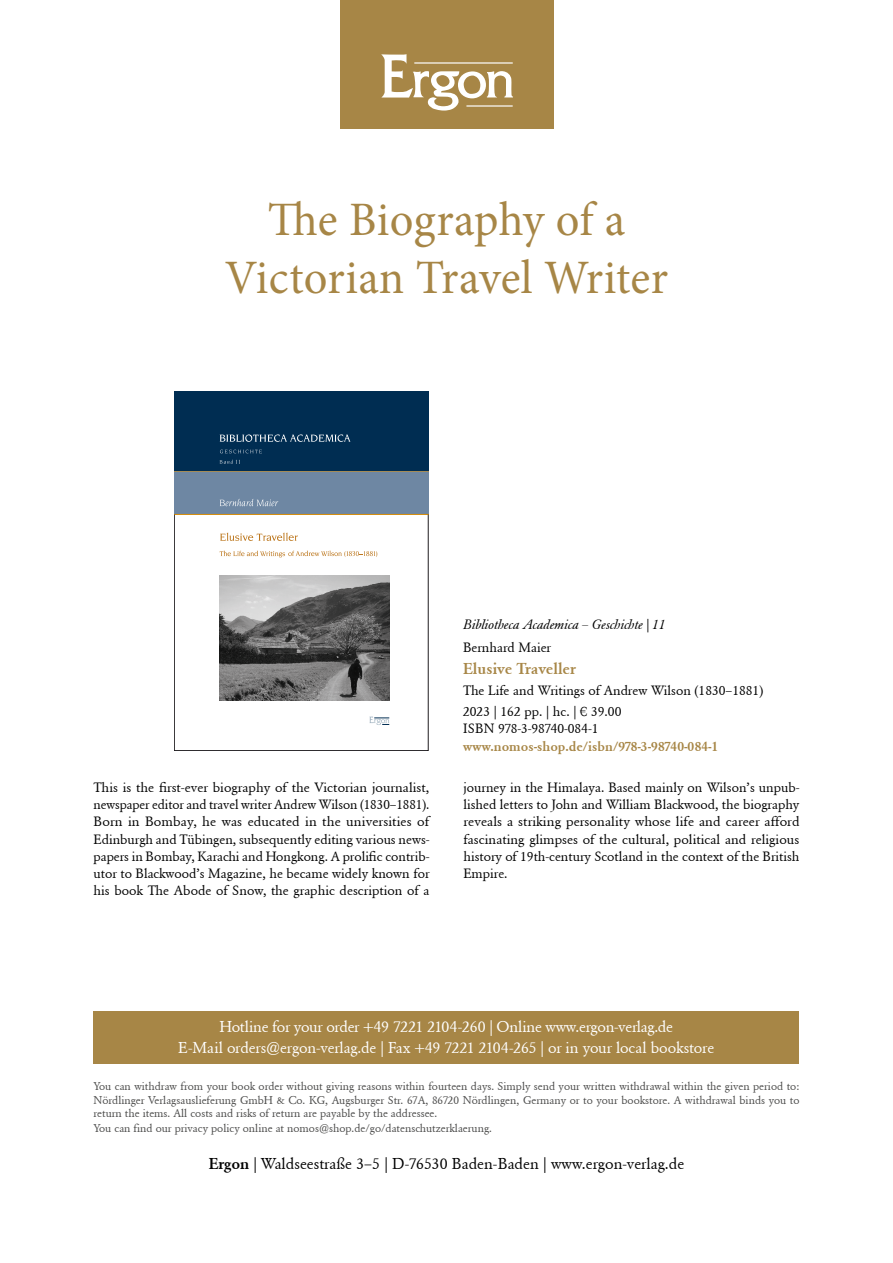
<style>
.page{position:relative;width:893px;height:1263px;background:#fff}
.page>*{position:absolute;margin:0;border:0;box-sizing:border-box;transform-origin:0 0}
.t1{font:48px/57.6px "Minion Pro";letter-spacing:.005em;color:#a78646;text-align:center}
.t2{font:15.75px/21px "Ergon Unicode";letter-spacing:-.015em;color:#fff;text-align:center}
.t3{font:15.75px "Ergon Unicode";color:#000}
.t4{font:700 15.75px "Ergon Unicode";color:#a78646}
.t5{font:13.5px/17.2px "Ergon Unicode";color:#000;text-align:justify}
.t6{font:700 13.5px "Ergon Unicode";color:#a78646}
.t7{font:italic 13.5px "Ergon Unicode";color:#000}
.t8{font:11.25px/13.5px "Ergon Unicode";color:#4a4a49;text-align:justify}
.s1{font-weight:700}
</style>
<div class="page">
<div style="left:94px;top:1011px;width:705px;height:52px;background:#a78646"></div>
<div style="left:340px;top:0;width:214px;height:129px;background:#a78646"></div>
<svg style="left:381px;top:54px;width:132px;height:57px"></svg>
<hr style="left:466px;top:105px;width:47px;height:2px;background:#fff">
<hr style="left:414px;top:62px;width:99px;height:2px;background:#fff">
<svg style="left:174px;top:392px;width:254px;height:122px"></svg>
<svg style="left:174px;top:514px;width:254px;height:237px"></svg>
<h1 class="t1" style="left:225px;top:192px;width:445px">The Biography of a<br>Victorian Travel Writer</h1>
<p class="t7" style="left:463px;top:616px;width:204px">Bibliotheca Academica – Geschichte | 11</p>
<p class="t5" style="left:463px;top:638px;width:89px">Bernhard Maier</p>
<p class="t4" style="left:463px;top:657px;width:114px">Elusive Traveller</p>
<p class="t5" style="left:463px;top:679px;width:302px;line-height:21.5px">The Life and Writings of Andrew Wilson (1830–1881)<br>2023 | 162 pp. | hc. | € 39.00</p>
<p class="t5" style="left:463px;top:719px;width:137px">ISBN 978-3-98740-084-1</p>
<p class="t6" style="left:463px;top:737px;width:257px">www.nomos-shop.de/isbn/978-3-98740-084-1</p>
<p class="t5" style="left:94px;top:778px;width:337px">This is the first-ever biography of the Victorian journalist, newspaper editor and travel writer Andrew Wilson (1830–1881).<br>Born in Bombay, he was educated in the universities of Edinburgh and Tübingen, subsequently editing various news&shy;papers in Bombay, Karachi and Hongkong. A prolific contrib&shy;utor to Blackwood’s Magazine, he became widely known for his book The Abode of Snow, the graphic description of a</p>
<p class="t5" style="left:463px;top:778px;width:338px">journey in the Himalaya. Based mainly on Wilson’s unpub&shy;lished letters to John and William Blackwood, the biography reveals a striking personality whose life and career afford fascinating glimpses of the cultural, political and religious history of 19th-century Scotland in the context of the British Empire.</p>
<p class="t2" style="left:178px;top:1016px;width:538px">Hotline for your order +49 7221 2104-260 | Online www.ergon-verlag.de<br>E-Mail orders@ergon-verlag.de | Fax +49 7221 2104-265 | or in your local bookstore</p>
<p class="t8" style="left:94px;top:1079px;width:707px">You can withdraw from your book order without giving reasons within fourteen days. Simply send your written withdrawal within the given period to:<br>Nördlinger Verlagsauslieferung GmbH &amp; Co. KG, Augsburger Str. 67A, 86720 Nördlingen, Germany or to your bookstore. A withdrawal binds you to return the items. All costs and risks of return are payable by the addressee.</p>
<p class="t8" style="left:94px;top:1121px;width:400px">You can find our privacy policy online at nomos@shop.de/go/datenschutzerklaerung.</p>
<p class="t3" style="left:209px;top:1153px;width:477px"><span class="s1">Ergon</span> | Waldseestraße 3–5 | D-76530 Baden-Baden | www.ergon-verlag.de</p>
</div>
